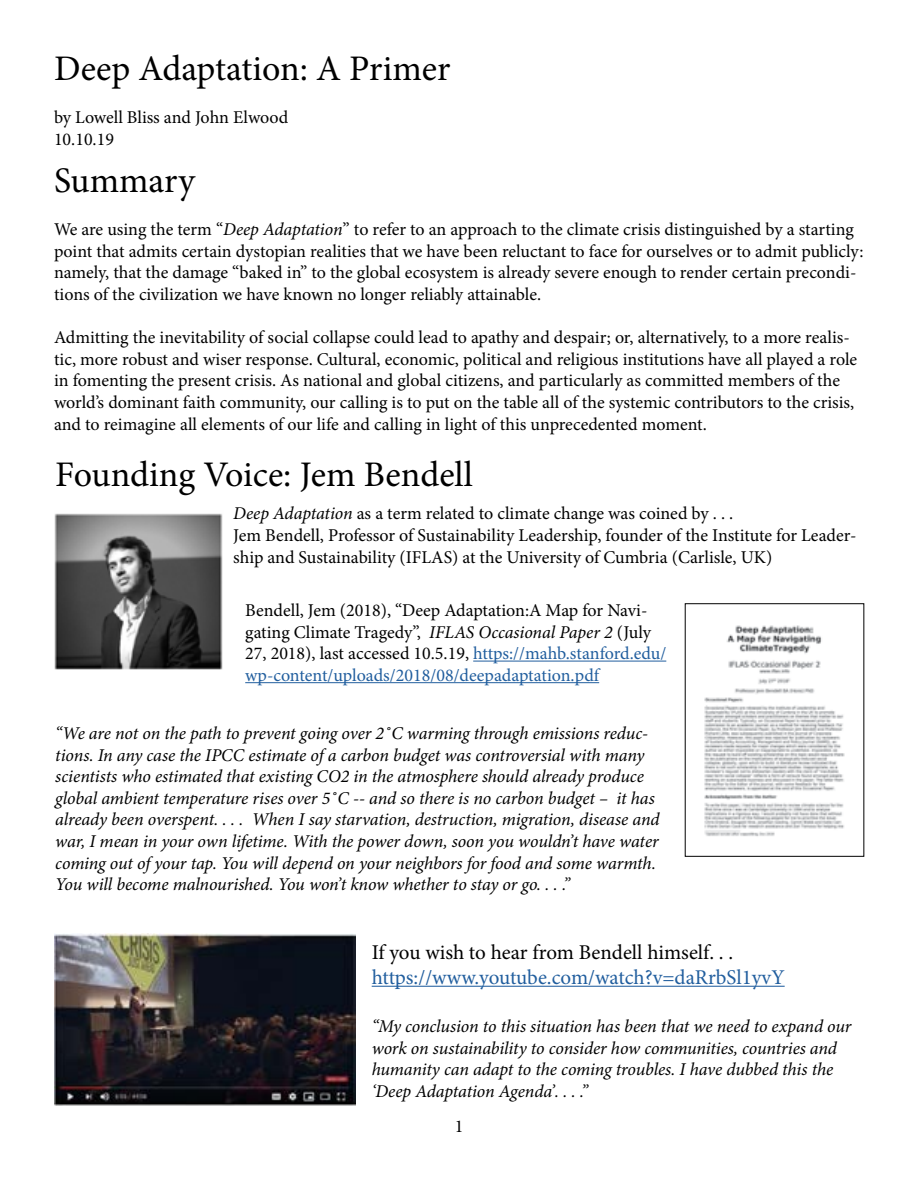
<style>
.page{position:relative;width:918px;height:1188px;background:#fff}
.page>*{position:absolute;margin:0;border:0;box-sizing:border-box;transform-origin:0 0}
.t1{font:36px "Minion Pro";color:#000}
.t2{font:21px "Minion Pro";color:#215e9e}
.t3{font:21px "Minion Pro";letter-spacing:-.005em;color:#000}
.t4{font:18px/21.6px "Minion Pro";letter-spacing:-.005em;color:#000}
.t5{font:italic 18px/21.6px "Minion Pro";letter-spacing:-.01em;color:#000}
.s1{font-style:italic}
.s2{color:#215e9e}
</style>
<div class="page">
<img style="left:54px;top:513px;width:169px;height:157px">
<hr style="left:473px;top:661px;width:193px;height:1px;background:#215e9e">
<hr style="left:245px;top:682px;width:354px;height:1px;background:#215e9e">
<img style="left:704px;top:625px;width:141px;height:212px">
<img style="left:54px;top:933px;width:301px;height:172px">
<hr style="left:372px;top:986px;width:413px;height:1px;background:#215e9e">
<h1 class="t1" style="left:54px;top:45px;width:398px">Deep Adaptation: A Primer</h1>
<p class="t4" style="left:54px;top:107px;width:236px">by Lowell Bliss and John Elwood<br>10.10.19</p>
<h1 class="t1" style="left:54px;top:156px;width:142px">Summary</h1>
<p class="t4" style="left:54px;top:219px;width:811px">We are using the term “<span class="s1">Deep Adaptation</span>” to refer to an approach to the climate crisis distinguished by a starting point that admits certain dystopian realities that we have been reluctant to face for ourselves or to admit publicly: namely, that the damage “baked in” to the global ecosystem is already severe enough to render certain precondi&shy;tions of the civilization we have known no longer reliably attainable.</p>
<p class="t4" style="left:54px;top:327px;width:805px">Admitting the inevitability of social collapse could lead to apathy and despair; or, alternatively, to a more realis&shy;tic, more robust and wiser response. Cultural, economic, political and religious institutions have all played a role in fomenting the present crisis. As national and global citizens, and particularly as committed members of the world’s dominant faith community, our calling is to put on the table all of the systemic contributors to the crisis, and to reimagine all elements of our life and calling in light of this unprecedented moment.</p>
<h1 class="t1" style="left:55px;top:450px;width:419px">Founding Voice: Jem Bendell</h1>
<p class="t4" style="left:233px;top:503px;width:625px"><span class="s1">Deep Adaptation</span> as a term related to climate change was coined by . . .<br>Jem Bendell, Professor of Sustainability Leadership, founder of the Institute for Leader&shy;ship and Sustainability (IFLAS) at the University of Cumbria (Carlisle, UK)</p>
<p class="t4" style="left:245px;top:600px;width:423px">Bendell, Jem (2018), “Deep Adaptation:A Map for Navi&shy;gating Climate Tragedy”, <span class="s1">IFLAS Occasional Paper 2</span> (July 27, 2018), last accessed 10.5.19, <span class="s2">https://mahb.stanford.edu/ wp-content/uploads/2018/08/deepadaptation.pdf</span></p>
<p class="t5" style="left:55px;top:722px;width:606px">“We are not on the path to prevent going over 2˚C warming through emissions reduc&shy;tions. In any case the IPCC estimate of a carbon budget was controversial with many scientists who estimated that existing CO2 in the atmosphere should already produce global ambient temperature rises over 5˚C -- and so there is no carbon budget – it has already been overspent. . . . When I say starvation, destruction, migration, disease and war, I mean in your own lifetime. With the power down, soon you wouldn’t have water coming out of your tap. You will depend on your neighbors for food and some warmth.<br>You will become malnourished. You won’t know whether to stay or go. . . .”</p>
<p class="t3" style="left:372px;top:938px;width:363px">If you wish to hear from Bendell himself. . .</p>
<p class="t2" style="left:372px;top:963px;width:414px">https://www.youtube.com/watch?v=daRrbSl1yvY</p>
<p class="t5" style="left:372px;top:1016px;width:481px">“My conclusion to this situation has been that we need to expand our work on sustainability to consider how communities, countries and humanity can adapt to the coming troubles. I have dubbed this the ‘Deep Adaptation Agenda’. . . .”</p>
<p class="t4" style="left:455px;top:1115px;width:10px">1</p>
</div>
